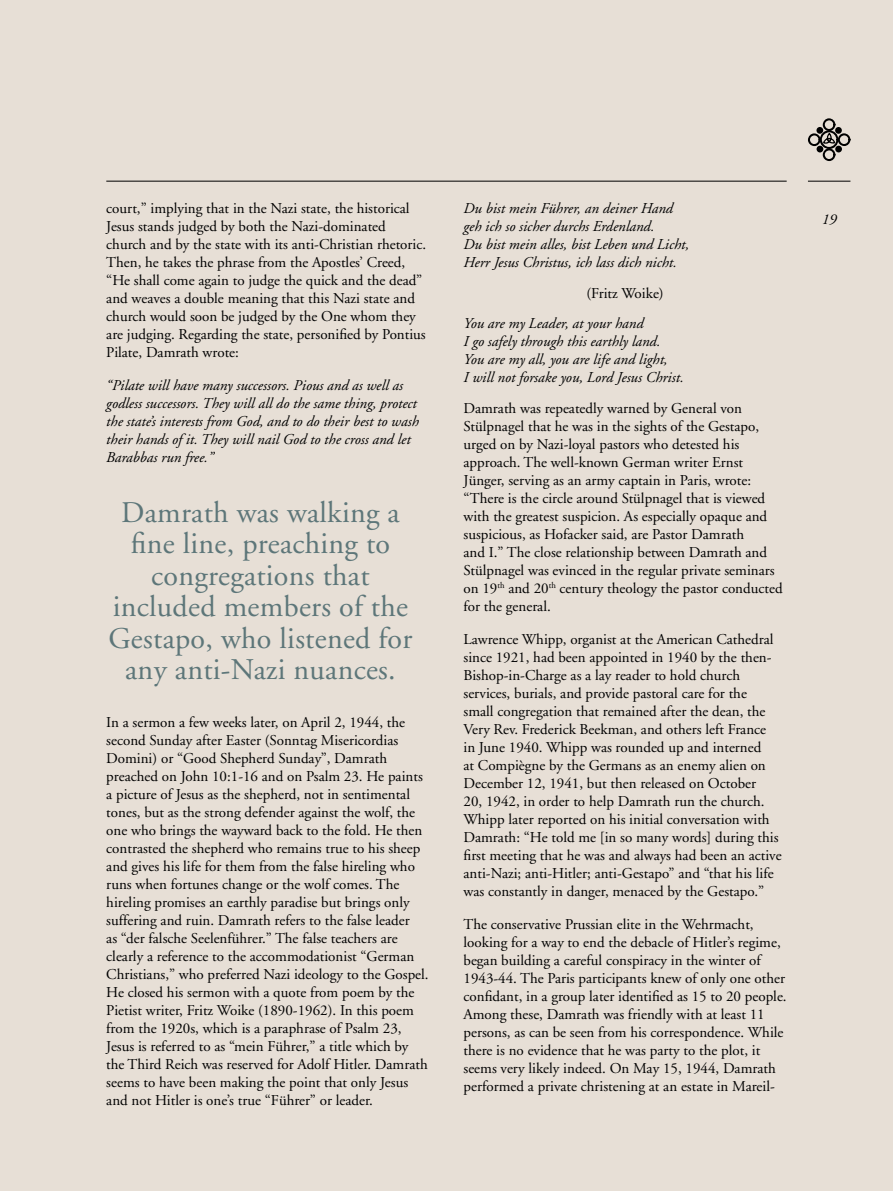
<style>
.page{position:relative;width:893px;height:1191px;background:#e7dfd6}
.page>*{position:absolute;margin:0;border:0;box-sizing:border-box;transform-origin:0 0}
.text{font:30px/31.5px "Adobe Garamond LT";letter-spacing:.01em;color:#5d7679;text-align:center}
.t1{font:15px/18px "Adobe Garamond LT";color:#000}
.t2{font:italic 15px/18px "Adobe Garamond LT";color:#000}
</style>
<div class="page">
<svg style="left:808px;top:118px;width:42px;height:43px"></svg>
<hr style="left:808px;top:181px;width:42px;height:1px;background:#000">
<p class="t1" style="left:106px;top:199px;width:321px">court,” implying that in the Nazi state, the historical Jesus stands judged by both the Nazi-dominated church and by the state with its anti-Christian rhetoric.<br>Then, he takes the phrase from the Apostles’ Creed, “He shall come again to judge the quick and the dead” and weaves a double meaning that this Nazi state and church would soon be judged by the One whom they are judging. Regarding the state, personified by Pontius Pilate, Damrath wrote:</p>
<p class="t2" style="left:106px;top:376px;width:314px">“Pilate will have many successors. Pious and as well as godless successors. They will all do the same thing, protect the state’s interests from God, and to do their best to wash their hands of it. They will nail God to the cross and let Barabbas run free.”</p>
<p class="text" style="left:108px;top:496px;width:305px">Damrath was walking a fine line, preaching to congregations that included members of the<br>Gestapo, who listened for any anti-Nazi nuances.</p>
<p class="t1" style="left:106px;top:713px;width:324px">In a sermon a few weeks later, on April 2, 1944, the second Sunday after Easter (Sonntag Misericordias Domini) or “Good Shepherd Sunday”, Damrath preached on John 10:1-16 and on Psalm 23. He paints a picture of Jesus as the shepherd, not in sentimental tones, but as the strong defender against the wolf, the one who brings the wayward back to the fold. He then contrasted the shepherd who remains true to his sheep and gives his life for them from the false hireling who runs when fortunes change or the wolf comes. The hireling promises an earthly paradise but brings only suffering and ruin. Damrath refers to the false leader<br>as “der falsche Seelenführer.” The false teachers are clearly a reference to the accommodationist “German Christians,” who preferred Nazi ideology to the Gospel.<br>He closed his sermon with a quote from poem by the Pietist writer, Fritz Woike (1890-1962). In this poem from the 1920s, which is a paraphrase of Psalm 23, Jesus is referred to as “mein Führer,” a title which by the Third Reich was reserved for Adolf Hitler. Damrath seems to have been making the point that only Jesus and not Hitler is one’s true “Führer” or leader.</p>
<p class="t2" style="left:463px;top:199px;width:227px">Du bist mein Führer, an deiner Hand geh ich so sicher durchs Erdenland.<br>Du bist mein alles, bist Leben und Licht, Herr Jesus Christus, ich lass dich nicht.</p>
<p class="t1" style="left:586px;top:284px;width:79px">(Fritz Woike)</p>
<p class="t2" style="left:463px;top:314px;width:222px">You are my Leader, at your hand<br>I go safely through this earthly land.<br>You are my all, you are life and light,<br>I will not forsake you, Lord Jesus Christ.</p>
<p class="t1" style="left:463px;top:399px;width:321px">Damrath was repeatedly warned by General von Stülpnagel that he was in the sights of the Gestapo, urged on by Nazi-loyal pastors who detested his approach. The well-known German writer Ernst Jünger, serving as an army captain in Paris, wrote: “There is the circle around Stülpnagel that is viewed with the greatest suspicion. As especially opaque and suspicious, as Hofacker said, are Pastor Damrath<br>and I.” The close relationship between Damrath and Stülpnagel was evinced in the regular private seminars on 19<sup>th</sup> and 20<sup>th</sup> century theology the pastor conducted for the general.</p>
<p class="t1" style="left:463px;top:630px;width:320px">Lawrence Whipp, organist at the American Cathedral since 1921, had been appointed in 1940 by the then-Bishop-in-Charge as a lay reader to hold church services, burials, and provide pastoral care for the<br>small congregation that remained after the dean, the Very Rev. Frederick Beekman, and others left France in June 1940. Whipp was rounded up and interned<br>at Compiègne by the Germans as an enemy alien on December 12, 1941, but then released on October<br>20, 1942, in order to help Damrath run the church.<br>Whipp later reported on his initial conversation with Damrath: “He told me [in so many words] during this first meeting that he was and always had been an active anti-Nazi; anti-Hitler; anti-Gestapo” and “that his life was constantly in danger, menaced by the Gestapo.”</p>
<p class="t1" style="left:463px;top:915px;width:325px">The conservative Prussian elite in the Wehrmacht, looking for a way to end the debacle of Hitler’s regime, began building a careful conspiracy in the winter of 1943-44. The Paris participants knew of only one other confidant, in a group later identified as 15 to 20 people.<br>Among these, Damrath was friendly with at least 11 persons, as can be seen from his correspondence. While there is no evidence that he was party to the plot, it seems very likely indeed. On May 15, 1944, Damrath performed a private christening at an estate in Mareil-</p>
<p class="t2" style="left:822px;top:210px;width:16px">19</p>
</div>
